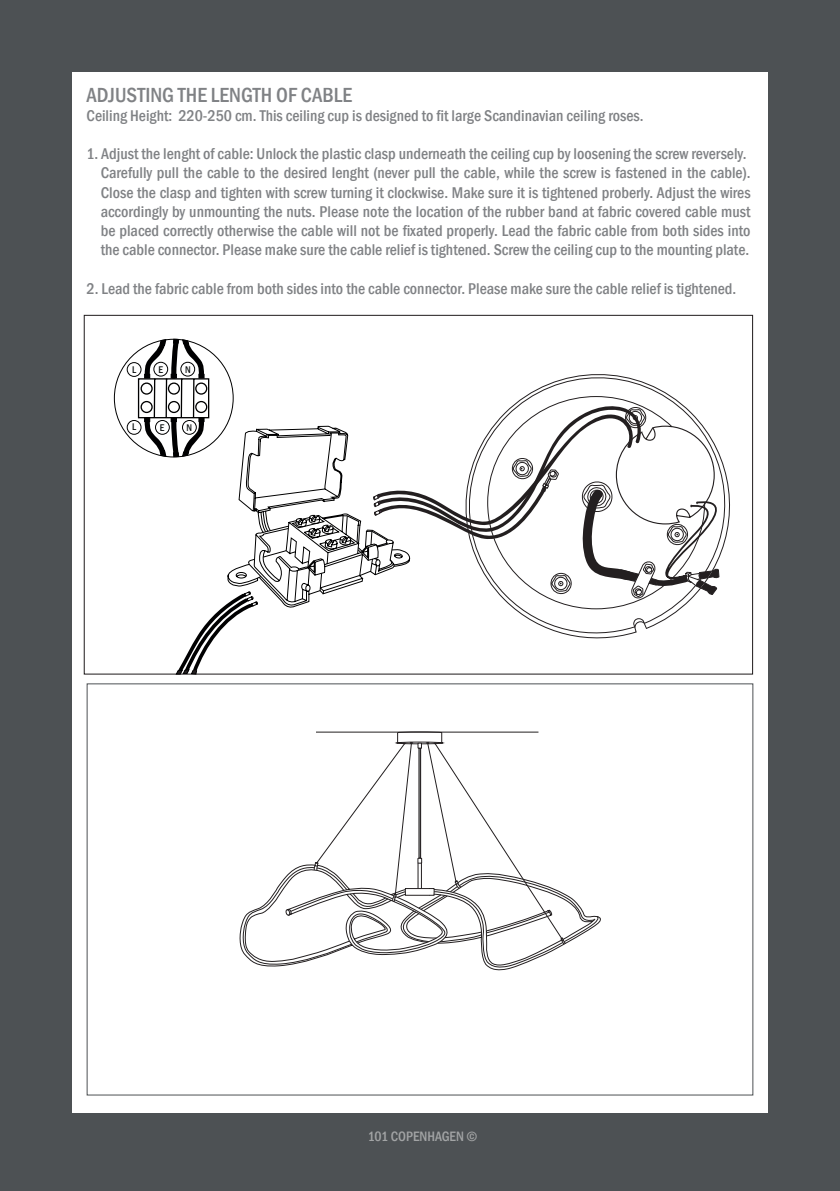
<style>
.page{position:relative;width:840px;height:1191px;background:#fff}
.page>*{position:absolute;margin:0;border:0;box-sizing:border-box;transform-origin:0 0}
.t1{font:500 condensed 21px "Franklin Gothic";color:#808285}
.t2{font:500 condensed 16px/19.2px "Franklin Gothic";color:#808285}
.t3{font:500 condensed 14px "Franklin Gothic";color:#a2a4a5}
.t4{font:500 condensed 10px "Franklin Gothic";color:#101414}
</style>
<div class="page">
<div style="left:0;top:0;width:839px;height:1191px;background:#4d5154"></div>
<div style="left:72px;top:72px;width:695px;height:1040px;background:#fff"></div>
<svg style="left:127px;top:339px;width:619px;height:336px"></svg>
<svg style="left:239px;top:731px;width:361px;height:239px"></svg>
<h1 class="t1" style="left:86px;top:81px;width:267px">ADJUSTING THE LENGTH OF CABLE</h1>
<p class="t2" style="left:86px;top:106px;width:558px">Ceiling Height: 220-250 cm. This ceiling cup is designed to fit large Scandinavian ceiling roses.</p>
<p class="t2" style="left:101px;top:144px;width:651px;text-indent:-14px">1. Adjust the lenght of cable: Unlock the plastic clasp underneath the ceiling cup by loosening the screw reversely.<br>Carefully pull the cable to the desired lenght (never pull the cable, while the screw is fastened in the cable).<br>Close the clasp and tighten with screw turning it clockwise. Make sure it is tightened proberly. Adjust the wires accordingly by unmounting the nuts. Please note the location of the rubber band at fabric covered cable must be placed correctly otherwise the cable will not be fixated properly. Lead the fabric cable from both sides into the cable connector. Please make sure the cable relief is tightened. Screw the ceiling cup to the mounting plate.</p>
<p class="t2" style="left:86px;top:278px;width:651px">2. Lead the fabric cable from both sides into the cable connector. Please make sure the cable relief is tightened.</p>
<p class="t4" style="left:132px;top:363px;width:6px">L</p>
<p class="t4" style="left:132px;top:420px;width:6px">L</p>
<p class="t4" style="left:158px;top:363px;width:6px">E</p>
<p class="t4" style="left:160px;top:421px;width:6px">E</p>
<p class="t4" style="left:185px;top:363px;width:7px">N</p>
<p class="t4" style="left:186px;top:421px;width:7px">N</p>
<p class="t3" style="left:367px;top:1126px;width:111px">101 COPENHAGEN ©</p>
</div>
